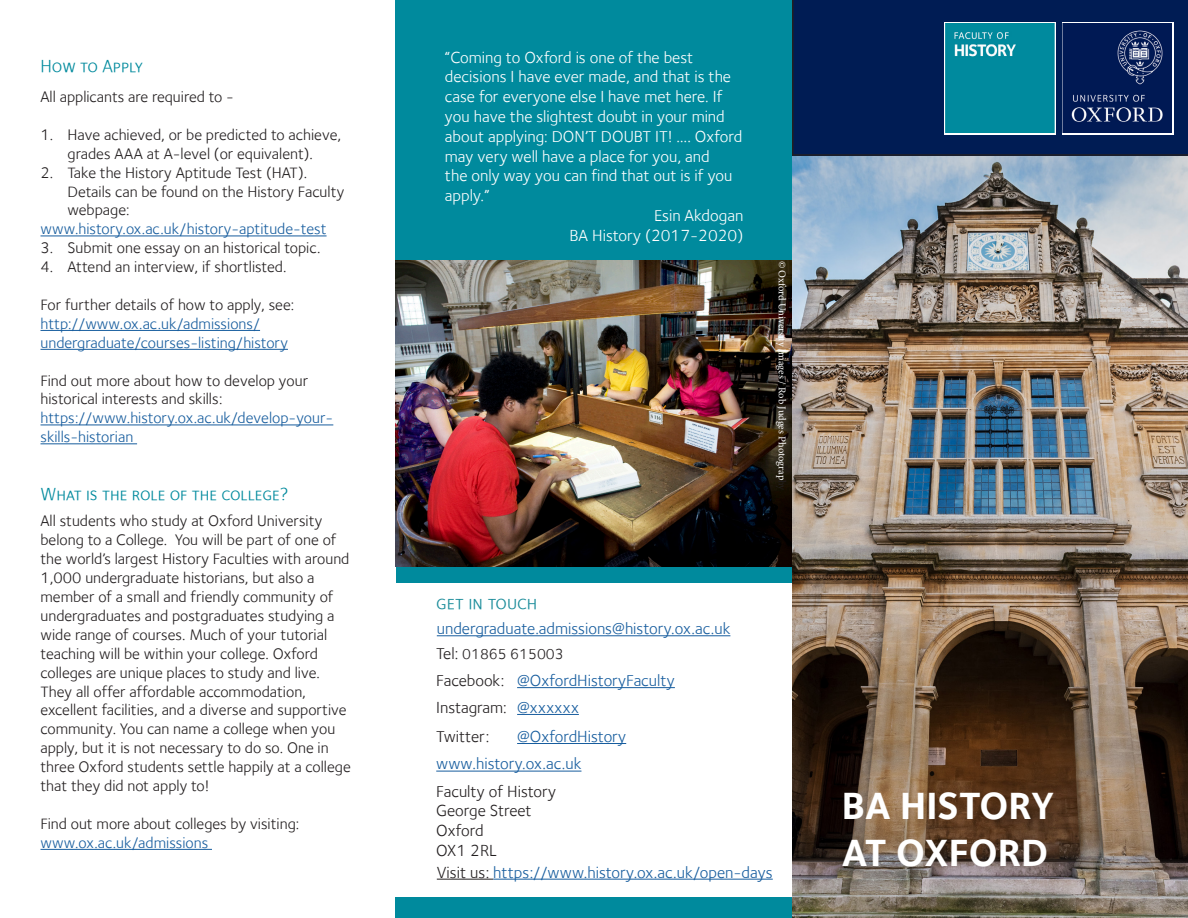
<style>
.page{position:relative;width:1188px;height:918px;background:#fff}
.page>*{position:absolute;margin:0;border:0;box-sizing:border-box;transform-origin:0 0}
.t1{font:700 39px "Foundry Sterling";color:#fff}
.t2{font:19.5px "Foundry Sterling Book Expert";color:#1c8d9b}
.t3{font:18px "Foundry Sterling Book Expert";color:#008a9d}
.t4{font:16.5px/19.8px "Foundry Sterling";color:#fff}
.t5{font:16.5px "Foundry Sterling";color:#175d9e}
.t6{font:16.5px "Foundry Sterling";color:#231f20}
.t7{font:15.75px/18.9px "Foundry Sterling";color:#231f20}
.t8{font:15.75px/18.9px "Foundry Sterling";color:#175d9e}
.t9{font:15px "Foundry Sterling";color:#231f20}
.t10{font:10.5px "Minion Pro";letter-spacing:-.005em;color:#fff}
.s1{color:#231f20}
.s2{font-size:16.5px}
</style>
<div class="page">
<div style="left:396px;top:537px;width:396px;height:46px;background:#008a9d"></div>
<img style="left:792px;top:157px;width:396px;height:761px">
<div style="left:792px;top:0;width:396px;height:156px;background:#001c54"></div>
<div style="left:1062px;top:22px;width:112px;height:112px;background:linear-gradient(to bottom,#fff,#fff)"></div>
<svg style="left:944px;top:22px;width:112px;height:112px"></svg>
<div style="left:396px;top:0;width:396px;height:281px;background:#008a9d"></div>
<hr style="left:40px;top:236px;width:287px;height:1px;background:#175d9e">
<hr style="left:40px;top:330px;width:220px;height:1px;background:#175d9e">
<hr style="left:40px;top:349px;width:248px;height:1px;background:#175d9e">
<hr style="left:40px;top:425px;width:293px;height:1px;background:#175d9e">
<hr style="left:40px;top:443px;width:97px;height:1px;background:#175d9e">
<hr style="left:40px;top:849px;width:172px;height:1px;background:#175d9e">
<hr style="left:436px;top:771px;width:145px;height:1px;background:#175d9e">
<hr style="left:517px;top:687px;width:158px;height:1px;background:#175d9e">
<div style="left:396px;top:897px;width:396px;height:21px;background:#008a9d"></div>
<hr style="left:437px;top:635px;width:293px;height:1px;background:#175d9e">
<hr style="left:517px;top:714px;width:62px;height:1px;background:#175d9e">
<hr style="left:437px;top:879px;width:56px;height:1px;background:#231f20">
<hr style="left:493px;top:879px;width:280px;height:1px;background:#175d9e">
<hr style="left:517px;top:743px;width:109px;height:1px;background:#175d9e">
<img style="left:946px;top:24px;width:226px;height:109px">
<img style="left:396px;top:261px;width:396px;height:306px">
<p class="t3" style="left:40px;top:55px;width:104px">How to Apply</p>
<p class="t7" style="left:40px;top:87px;width:195px">All applicants are required to -</p>
<p class="t7" style="left:40px;top:125px;width:302px;text-align:center">1. Have achieved, or be predicted to achieve, grades AAA at A-level (or equivalent).</p>
<p class="t7" style="left:68px;top:163px;width:278px;text-indent:-27px">2. Take the History Aptitude Test (HAT).<br>Details can be found on the History Faculty webpage:</p>
<p class="t8" style="left:40px;top:220px;width:288px">www.history.ox.ac.uk/history-aptitude-test</p>
<p class="t7" style="left:40px;top:238px;width:282px">3. Submit one essay on an historical topic.</p>
<p class="t7" style="left:40px;top:257px;width:248px">4. Attend an interview, if shortlisted.</p>
<p class="t7" style="left:40px;top:295px;width:255px">For further details of how to apply, see:</p>
<p class="t8" style="left:40px;top:314px;width:249px">http://www.ox.ac.uk/admissions/ undergraduate/courses-listing/history</p>
<p class="t7" style="left:40px;top:371px;width:269px">Find out more about how to develop your historical interests and skills:</p>
<p class="t8" style="left:40px;top:409px;width:294px">https://www.history.ox.ac.uk/develop-your&shy;skills-historian</p>
<p class="t3" style="left:40px;top:483px;width:250px">What is the role of the college?</p>
<p class="t7" style="left:40px;top:512px;width:312px">All students who study at Oxford University belong to a College. You will be part of one of the world’s largest History Faculties with around 1,000 undergraduate historians, but also a member of a small and friendly community of undergraduates and postgraduates studying a wide range of courses. Much of your tutorial teaching will be within your college. Oxford colleges are unique places to study and live.<br>They all offer affordable accommodation, excellent facilities, and a diverse and supportive community. You can name a college when you apply, but it is not necessary to do so. One in three Oxford students settle happily at a college that they did not apply to!</p>
<p class="t7" style="left:40px;top:814px;width:260px">Find out more about colleges by visiting:</p>
<p class="t8" style="left:40px;top:833px;width:169px">www.ox.ac.uk/admissions</p>
<p class="t4" style="left:445px;top:47px;width:299px">“Coming to Oxford is one of the best decisions I have ever made, and that is the case for everyone else I have met here. If you have the slightest doubt in your mind about applying: DON’T DOUBT IT! …. Oxford may very well have a place for you, and<br>the only way you can find that out is if you apply.”</p>
<p class="t4" style="left:654px;top:206px;width:91px">Esin Akdogan</p>
<p class="t4" style="left:569px;top:225px;width:175px">BA History (2017-2020)</p>
<p class="t10" style="left:789px;top:261px;width:231px;rotate:90deg">© Oxford University Images / Rob Judges Photograp<span class="s1">hy</span></p>
<p class="t2" style="left:436px;top:591px;width:103px">get in touch</p>
<p class="t5" style="left:437px;top:619px;width:295px">undergraduate.admissions@history.ox.ac.uk</p>
<p class="t9" style="left:436px;top:645px;width:129px"><span class="s2">Tel:</span> 01865 615003</p>
<p class="t5" style="left:517px;top:671px;width:159px">@OxfordHistoryFaculty</p>
<p class="t6" style="left:436px;top:671px;width:70px">Facebook:</p>
<p class="t6" style="left:436px;top:698px;width:72px">Instagram:</p>
<p class="t6" style="left:436px;top:727px;width:55px">Twitter:</p>
<p class="t5" style="left:517px;top:727px;width:111px">@OxfordHistory</p>
<p class="t5" style="left:517px;top:698px;width:63px">@xxxxxx</p>
<p class="t5" style="left:436px;top:754px;width:147px">www.history.ox.ac.uk</p>
<p class="t6" style="left:436px;top:782px;width:121px">Faculty of History</p>
<p class="t6" style="left:436px;top:801px;width:97px">George Street</p>
<p class="t6" style="left:436px;top:821px;width:49px">Oxford</p>
<p class="t6" style="left:436px;top:841px;width:62px">OX1 2RL</p>
<p class="t5" style="left:437px;top:862px;width:337px"><span class="s1">Visit us:</span> https://www.history.ox.ac.uk/open-days</p>
<p class="t1" style="left:842px;top:783px;width:214px">BA HISTORY</p>
<p class="t1" style="left:842px;top:830px;width:208px">AT OXFORD</p>
</div>
